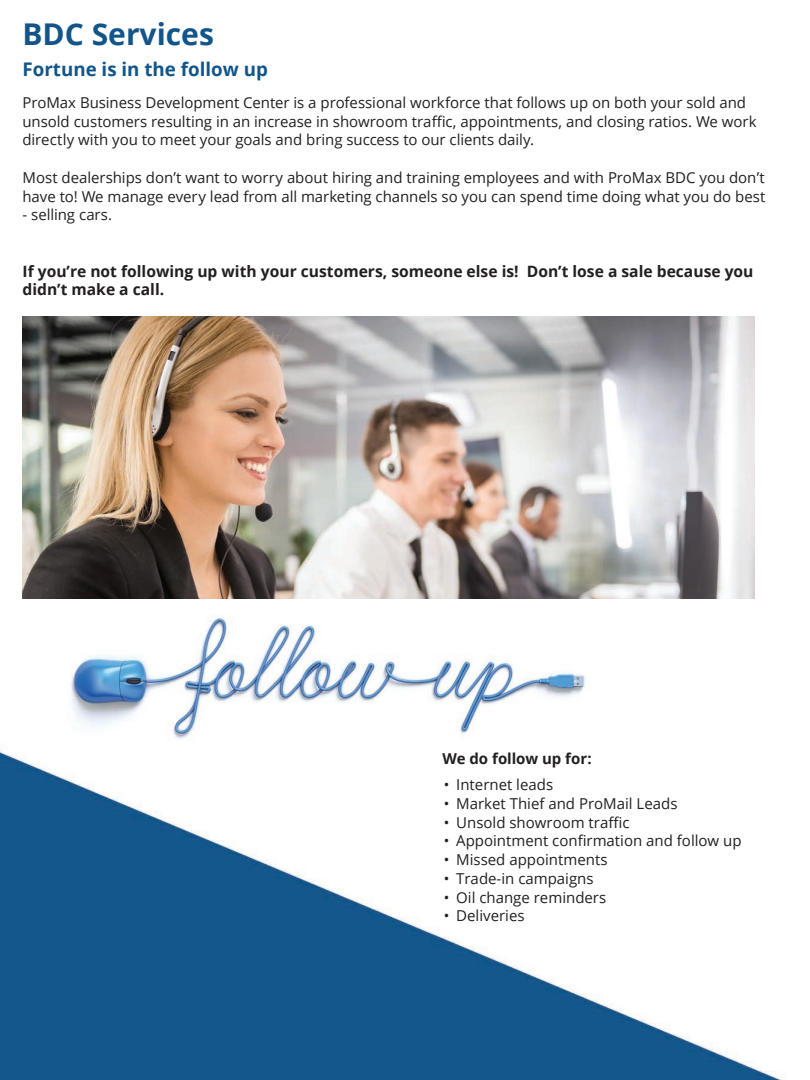
<style>
.page{position:relative;width:810px;height:1080px;background:#fff}
.page>*{position:absolute;margin:0;border:0;box-sizing:border-box;transform-origin:0 0}
.t1{font:700 30px "Open Sans";color:#11558a}
.t2{font:700 18.75px "Open Sans";color:#11558a}
.t3{font:700 15.62px/18.8px "Open Sans";color:#231f20}
.t4{font:15px/18.8px "Open Sans";color:#231f20}
.t5{font:700 15px "Open Sans";letter-spacing:-.005em;color:#231f20}
</style>
<div class="page">
<img style="left:0;top:744px;width:783px;height:336px">
<img style="left:43px;top:598px;width:574px;height:153px">
<img style="left:22px;top:317px;width:733px;height:281px">
<h1 class="t1" style="left:22px;top:13px;width:193px">BDC Services</h1>
<p class="t2" style="left:22px;top:56px;width:247px">Fortune is in the follow up</p>
<p class="t4" style="left:22px;top:93px;width:736px">ProMax Business Development Center is a professional workforce that follows up on both your sold and unsold customers resulting in an increase in showroom traffic, appointments, and closing ratios. We work directly with you to meet your goals and bring success to our clients daily.</p>
<p class="t4" style="left:23px;top:168px;width:745px">Most dealerships don’t want to worry about hiring and training employees and with ProMax BDC you don’t have to! We manage every lead from all marketing channels so you can spend time doing what you do best</p>
<p class="t4" style="left:23px;top:205px;width:91px">- selling cars.</p>
<p class="t3" style="left:22px;top:261px;width:733px">If you’re not following up with your customers, someone else is! Don’t lose a sale because you didn’t make a call.</p>
<p class="t5" style="left:443px;top:748px;width:151px">We do follow up for:</p>
<p class="t4" style="left:444px;top:775px;width:111px">• Internet leads</p>
<p class="t4" style="left:444px;top:794px;width:235px">• Market Thief and ProMail Leads</p>
<p class="t4" style="left:444px;top:812px;width:187px">• Unsold showroom traffic</p>
<p class="t4" style="left:444px;top:831px;width:299px">• Appointment confirmation and follow up</p>
<p class="t4" style="left:444px;top:850px;width:165px">• Missed appointments</p>
<p class="t4" style="left:444px;top:869px;width:151px">• Trade-in campaigns</p>
<p class="t4" style="left:444px;top:887px;width:164px">• Oil change reminders</p>
<p class="t4" style="left:444px;top:906px;width:82px">• Deliveries</p>
</div>
